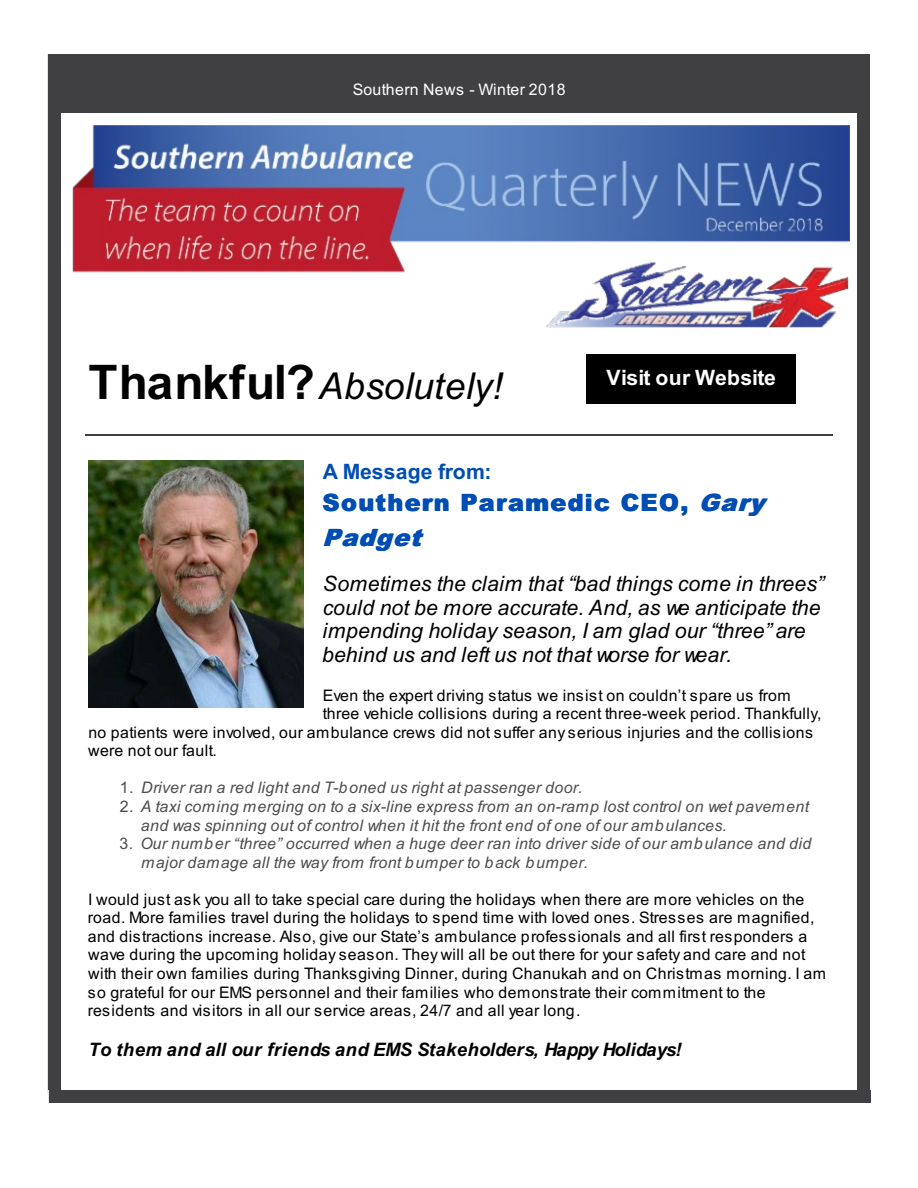
<style>
.page{position:relative;width:918px;height:1188px;background:#fff}
.page>*{position:absolute;margin:0;border:0;box-sizing:border-box;transform-origin:0 0}
.t1{font:italic 37.05px "Arial";letter-spacing:.01em;color:#000}
.t2{font:900 23.85px/34.5px "Arial";letter-spacing:.055em;color:#004db4}
.t3{font:italic 21.15px/23.9px "Arial";letter-spacing:.005em;color:#000}
.t4{font:700 21.15px "Arial";letter-spacing:.005em;color:#fff}
.t5{font:700 21.15px "Arial";letter-spacing:.005em;color:#004db4}
.t6{font:italic 700 18.6px "Arial";letter-spacing:.015em;color:#000}
.t7{font:15.9px/18.6px "Arial";letter-spacing:.025em;color:#000}
.t8{font:italic 15.9px/18.6px "Arial";letter-spacing:.025em;color:#4c4c4c}
.t9{font:15.9px "Arial";letter-spacing:.025em;color:#fff}
.s1{font-weight:700;font-style:normal;font-size:47.7px}
.s2{font-style:italic}
.s3{font-style:normal}
</style>
<div class="page">
<div style="left:49px;top:54px;width:821px;height:1039px;background:#403f42"></div>
<div style="left:62px;top:67px;width:795px;height:1026px;background:#fff"></div>
<div style="left:62px;top:67px;width:795px;height:45px;background:#403f42"></div>
<div style="left:587px;top:355px;width:209px;height:49px;background:#000"></div>
<hr style="left:86px;top:434px;width:747px;height:2px;background:#403f42">
<img style="left:88px;top:461px;width:215px;height:246px">
<img style="left:303px;top:461px;width:1px;height:20px">
<img style="left:72px;top:126px;width:777px;height:202px">
<div style="left:49px;top:1090px;width:821px;height:13px;background:#403f42"></div>
<p class="t9" style="left:353px;top:83px;width:214px">Southern News - Winter 2018</p>
<p class="t1" style="left:88px;top:372px;width:416px"><span class="s1">Thankful?</span>Absolutely!</p>
<p class="t4" style="left:607px;top:370px;width:171px">Visit our Website</p>
<p class="t5" style="left:323px;top:464px;width:170px">A Message from:</p>
<p class="t2" style="left:322px;top:488px;width:444px">Southern Paramedic CEO, <span class="s2">Gary<br>Padget</span></p>
<p class="t3" style="left:322px;top:573px;width:503px">Sometimes the claim that “bad things come in threes” could not be more accurate. And, as we anticipate the impending holiday season, I am glad our “three” are behind us and left us not that worse for wear.</p>
<p class="t7" style="left:323px;top:687px;width:469px">Even the expert driving status we insist on couldn’t spare us from</p>
<p class="t7" style="left:323px;top:705px;width:500px">three vehicle collisions during a recent three-week period. Thankfully,</p>
<p class="t7" style="left:88px;top:724px;width:726px">no patients were involved, our ambulance crews did not suffer any serious injuries and the collisions</p>
<p class="t7" style="left:88px;top:743px;width:130px">were not our fault.</p>
<p class="t8" style="left:120px;top:780px;width:464px"><span class="s3">1.</span> Driver ran a red light and T-boned us right at passenger door.</p>
<p class="t8" style="left:141px;top:799px;width:670px;text-indent:-21px"><span class="s3">2.</span> A taxi coming merging on to a six-line express from an on-ramp lost control on wet pavement and was spinning out of control when it hit the front end of one of our ambulances.</p>
<p class="t8" style="left:141px;top:836px;width:672px;text-indent:-22px"><span class="s3">3.</span> Our number “three” occurred when a huge deer ran into driver side of our ambulance and did major damage all the way from front bumper to back bumper.</p>
<p class="t7" style="left:88px;top:891px;width:740px">I would just ask you all to take special care during the holidays when there are more vehicles on the road. More families travel during the holidays to spend time with loved ones. Stresses are magnified, and distractions increase. Also, give our State’s ambulance professionals and all first responders a wave during the upcoming holiday season. They will all be out there for your safety and care and not with their own families during Thanksgiving Dinner, during Chanukah and on Christmas morning. I am so grateful for our EMS personnel and their families who demonstrate their commitment to the residents and visitors in all our service areas, 24/7 and all year long.</p>
<p class="t6" style="left:88px;top:1042px;width:595px">To them and all our friends and EMS Stakeholders, Happy Holidays!</p>
</div>
